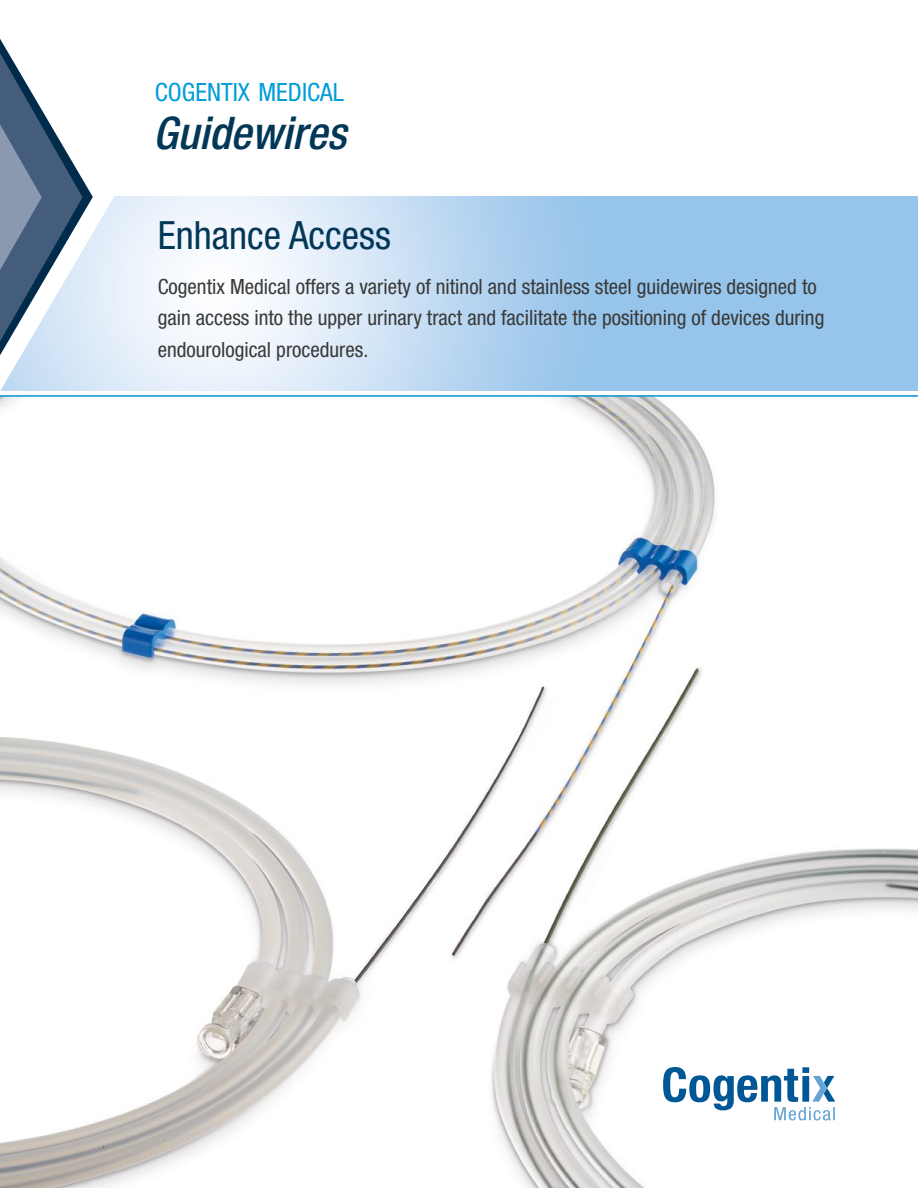
<style>
.page{position:relative;width:918px;height:1188px;background:#fff}
.page>*{position:absolute;margin:0;border:0;box-sizing:border-box;transform-origin:0 0}
.t1{font:italic 500 condensed 45px "Helvetica Neue LT Std";color:#023758}
.t2{font:condensed 39px "Helvetica Neue LT Std";color:#023758}
.t3{font:condensed 25.2px "Helvetica Neue LT Std";color:#009dd7}
.t4{font:condensed 21px/31.5px "Helvetica Neue LT Std";color:#393a39}
</style>
<div class="page">
<img style="left:128px;top:397px;width:790px;height:791px">
<hr style="left:0;top:395px;width:918px;height:2px;background:#0093d3">
<svg style="left:0;top:196px;width:128px;height:992px"></svg>
<svg style="left:0;top:39px;width:103px;height:334px"></svg>
<svg style="left:663px;top:1067px;width:172px;height:54px"></svg>
<p class="t3" style="left:155px;top:78px;width:191px">COGENTIX MEDICAL</p>
<h1 class="t1" style="left:153px;top:106px;width:195px">Guidewires</h1>
<h2 class="t2" style="left:158px;top:212px;width:235px">Enhance Access</h2>
<p class="t4" style="left:158px;top:270px;width:668px">Cogentix Medical offers a variety of nitinol and stainless steel guidewires designed to gain access into the upper urinary tract and facilitate the positioning of devices during endourological procedures.</p>
</div>
